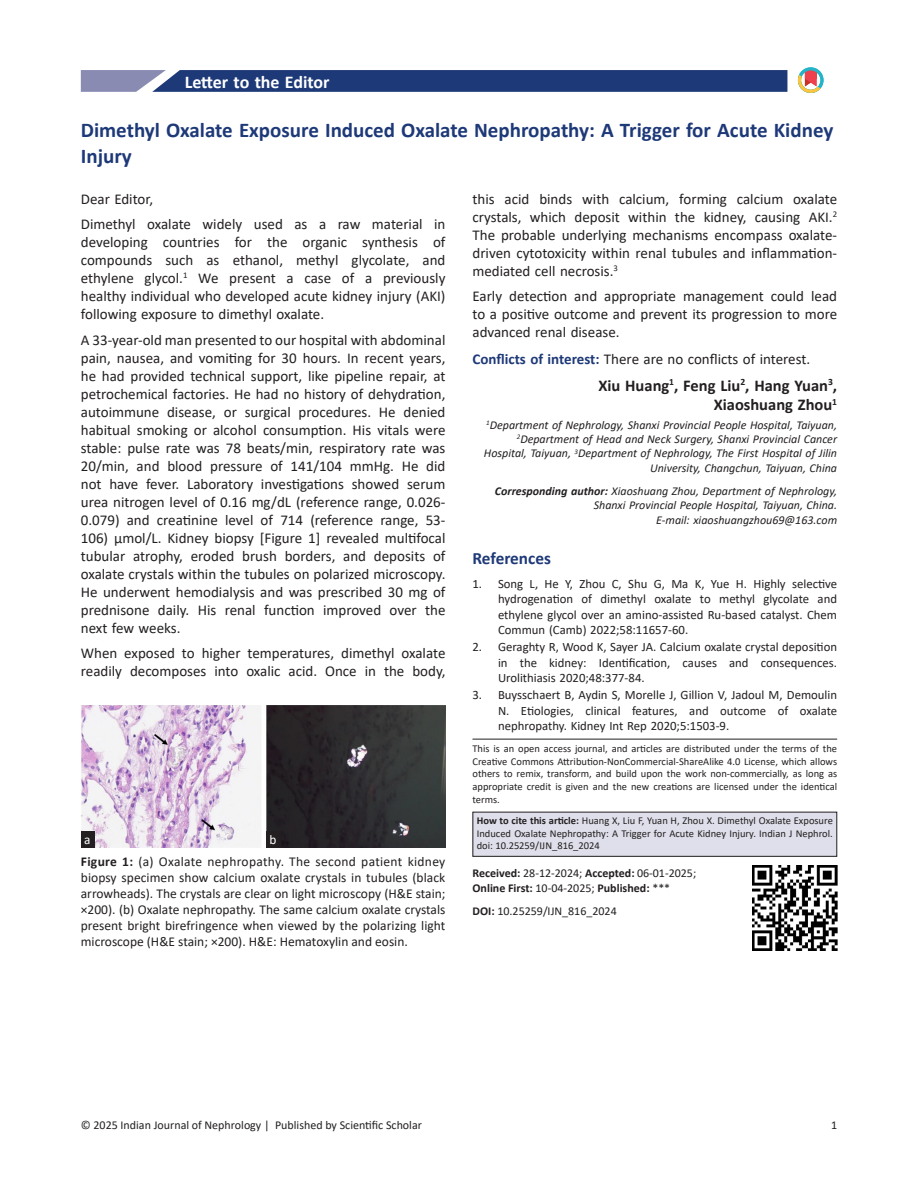
<style>
.page{position:relative;width:918px;height:1188px;background:#fff}
.page>*{position:absolute;margin:0;border:0;box-sizing:border-box;transform-origin:0 0}
.title-text{font:700 21px/25.2px "Calibri";color:#1e3978}
.suptit{font:700 18px "Calibri";color:#fff}
.bib-title{font:700 17.25px "Calibri";color:#1e3978}
.aut-grp{font:700 16.5px/19.5px "Calibri";color:#231f20;text-align:right}
.para{font:15px/18px "Calibri";color:#231f20;text-align:justify}
.para_last{font:15px/18px "Calibri";color:#231f20;text-align:justify}
.Head-B{font:15px "Calibri";color:#231f20}
.float_figure_figure{font:13.5px/16px "Calibri";color:#231f20;text-align:justify}
.Figure_label{font:13.35px "Calibri";color:#fff}
.bib-normal{font:12.75px/15.3px "Calibri";color:#231f20;text-align:justify}
.aut-aff_first_last{font:italic 12px/14.4px "Calibri";color:#231f20;text-align:right}
.received_date_L{font:12px "Calibri";color:#231f20}
.epub_date_L{font:700 12px "Calibri";color:#231f20}
.doi_para_L{font:12px "Calibri";color:#231f20}
.licence_para_first{font:10.5px/12.6px "Calibri";color:#231f20;text-align:justify}
.citation_para1{font:10.5px/12.6px "Calibri";color:#231f20;text-align:justify}
.s1{font-weight:700;color:#1e3978}
.s2{font-weight:700}
.s3{font-weight:400}
</style>
<div class="page">
<svg style="left:81px;top:70px;width:706px;height:22px;background:#2f4781"></svg>
<hr style="left:472px;top:739px;width:365px;height:1px;background:#231f20">
<div style="left:472px;top:812px;width:365px;height:44px;background:#dedfea"></div>
<div style="left:472px;top:812px;width:365px;height:45px;border:1px solid #231f20"></div>
<svg style="left:798px;top:67px;width:25px;height:26px"></svg>
<img style="left:752px;top:866px;width:85px;height:85px">
<img style="left:81px;top:706px;width:365px;height:142px">
<div style="left:266px;top:831px;width:14px;height:17px;background:#231f20"></div>
<div style="left:81px;top:831px;width:13px;height:17px;background:#231f20"></div>
<p class="suptit" style="left:185px;top:69px;width:146px">Letter to the Editor</p>
<p class="title-text" style="left:81px;top:118px;width:754px">Dimethyl Oxalate Exposure Induced Oxalate Nephropathy: A Trigger for Acute Kidney<br>Injury</p>
<p class="para" style="left:472px;top:189px;width:366px">this acid binds with calcium, forming calcium oxalate crystals, which deposit within the kidney, causing AKI.<sup>2<br></sup>The probable underlying mechanisms encompass oxalate&shy;driven cytotoxicity within renal tubules and inflammation&shy;mediated cell necrosis.<sup>3</sup></p>
<p class="para_last" style="left:472px;top:287px;width:366px">Early detection and appropriate management could lead to a positive outcome and prevent its progression to more advanced renal disease.</p>
<p class="Head-B" style="left:472px;top:348px;width:339px"><span class="s1">Conflicts of interest:</span> There are no conflicts of interest.</p>
<p class="aut-grp" style="left:598px;top:375px;width:240px">Xiu Huang<sup>1</sup>, Feng Liu<sup>2</sup>, Hang Yuan<sup>3</sup>,<br>Xiaoshuang Zhou<sup>1</sup></p>
<p class="aut-aff_first_last" style="left:484px;top:417px;width:355px"><sup>1</sup>Department of Nephrology, Shanxi Provincial People Hospital, Taiyuan, <sup>2</sup>Department of Head and Neck Surgery, Shanxi Provincial Cancer Hospital, Taiyuan, <sup>3</sup>Department of Nephrology, The First Hospital of Jilin University, Changchun, Taiyuan, China</p>
<p class="aut-aff_first_last" style="left:495px;top:483px;width:344px"><span class="s2">Corresponding author:</span> Xiaoshuang Zhou, Department of Nephrology,<br>Shanxi Provincial People Hospital, Taiyuan, China.<br>E-mail: xiaoshuangzhou69@163.com</p>
<p class="bib-title" style="left:473px;top:546px;width:80px">References</p>
<p class="bib-normal" style="left:498px;top:576px;width:341px;text-indent:-26px">1. Song L, He Y, Zhou C, Shu G, Ma K, Yue H. Highly selective hydrogenation of dimethyl oxalate to methyl glycolate and ethylene glycol over an amino-assisted Ru-based catalyst. Chem Commun (Camb) 2022;58:11657-60.</p>
<p class="bib-normal" style="left:498px;top:639px;width:341px;text-indent:-26px">2. Geraghty R, Wood K, Sayer JA. Calcium oxalate crystal deposition in the kidney: Identification, causes and consequences.<br>Urolithiasis 2020;48:377-84.</p>
<p class="bib-normal" style="left:498px;top:687px;width:341px;text-indent:-26px">3. Buysschaert B, Aydin S, Morelle J, Gillion V, Jadoul M, Demoulin N. Etiologies, clinical features, and outcome of oxalate nephropathy. Kidney Int Rep 2020;5:1503-9.</p>
<p class="licence_para_first" style="left:473px;top:742px;width:366px">This is an open access journal, and articles are distributed under the terms of the Creative Commons Attribution‑NonCommercial‑ShareAlike 4.0 License, which allows others to remix, transform, and build upon the work non‑commercially, as long as appropriate credit is given and the new creations are licensed under the identical terms.</p>
<p class="citation_para1" style="left:477px;top:814px;width:358px"><span class="s2">How to cite this article:</span> Huang X, Liu F, Yuan H, Zhou X. Dimethyl Oxalate Exposure Induced Oxalate Nephropathy: A Trigger for Acute Kidney Injury. Indian J Nephrol. doi: 10.25259/IJN_816_2024</p>
<p class="received_date_L" style="left:473px;top:865px;width:225px"><span class="s2">Received:</span> 28-12-2024; <span class="s2">Accepted:</span> 06-01-2025;</p>
<p class="epub_date_L" style="left:473px;top:879px;width:199px">Online First: <span class="s3">10-04-2025;</span> Published: <span class="s3">***</span></p>
<p class="doi_para_L" style="left:473px;top:902px;width:146px"><span class="s2">DOI:</span> 10.25259/IJN_816_2024</p>
<p class="para" style="left:81px;top:189px;width:74px">Dear Editor,</p>
<p class="para" style="left:81px;top:215px;width:366px">Dimethyl oxalate widely used as a raw material in developing countries for the organic synthesis of compounds such as ethanol, methyl glycolate, and ethylene glycol.<sup>1</sup> We present a case of a previously healthy individual who developed acute kidney injury (AKI) following exposure to dimethyl oxalate.</p>
<p class="para" style="left:81px;top:330px;width:366px">A 33-year-old man presented to our hospital with abdominal pain, nausea, and vomiting for 30 hours. In recent years, he had provided technical support, like pipeline repair, at petrochemical factories. He had no history of dehydration, autoimmune disease, or surgical procedures. He denied habitual smoking or alcohol consumption. His vitals were stable: pulse rate was 78 beats/min, respiratory rate was 20/min, and blood pressure of 141/104 mmHg. He did not have fever. Laboratory investigations showed serum urea nitrogen level of 0.16 mg/dL (reference range, 0.026- 0.079) and creatinine level of 714 (reference range, 53- 106) µmol/L. Kidney biopsy [Figure 1] revealed multifocal tubular atrophy, eroded brush borders, and deposits of oxalate crystals within the tubules on polarized microscopy.<br>He underwent hemodialysis and was prescribed 30 mg of prednisone daily. His renal function improved over the next few weeks.</p>
<p class="para" style="left:81px;top:644px;width:366px">When exposed to higher temperatures, dimethyl oxalate readily decomposes into oxalic acid. Once in the body,</p>
<p class="Figure_label" style="left:84px;top:831px;width:8px">a</p>
<p class="Figure_label" style="left:269px;top:831px;width:8px">b</p>
<p class="float_figure_figure" style="left:81px;top:853px;width:366px"><span class="s2">Figure 1:</span> (a) Oxalate nephropathy. The second patient kidney biopsy specimen show calcium oxalate crystals in tubules (black arrowheads). The crystals are clear on light microscopy (H&amp;E stain; ×200). (b) Oxalate nephropathy. The same calcium oxalate crystals present bright birefringence when viewed by the polarizing light microscope (H&amp;E stain; ×200). H&amp;E: Hematoxylin and eosin.</p>
<p class="received_date_L" style="left:81px;top:1116px;width:343px">© 2025 Indian Journal of Nephrology | Published by Scientific Scholar</p>
<p class="received_date_L" style="left:831px;top:1116px;width:8px">1</p>
</div>
